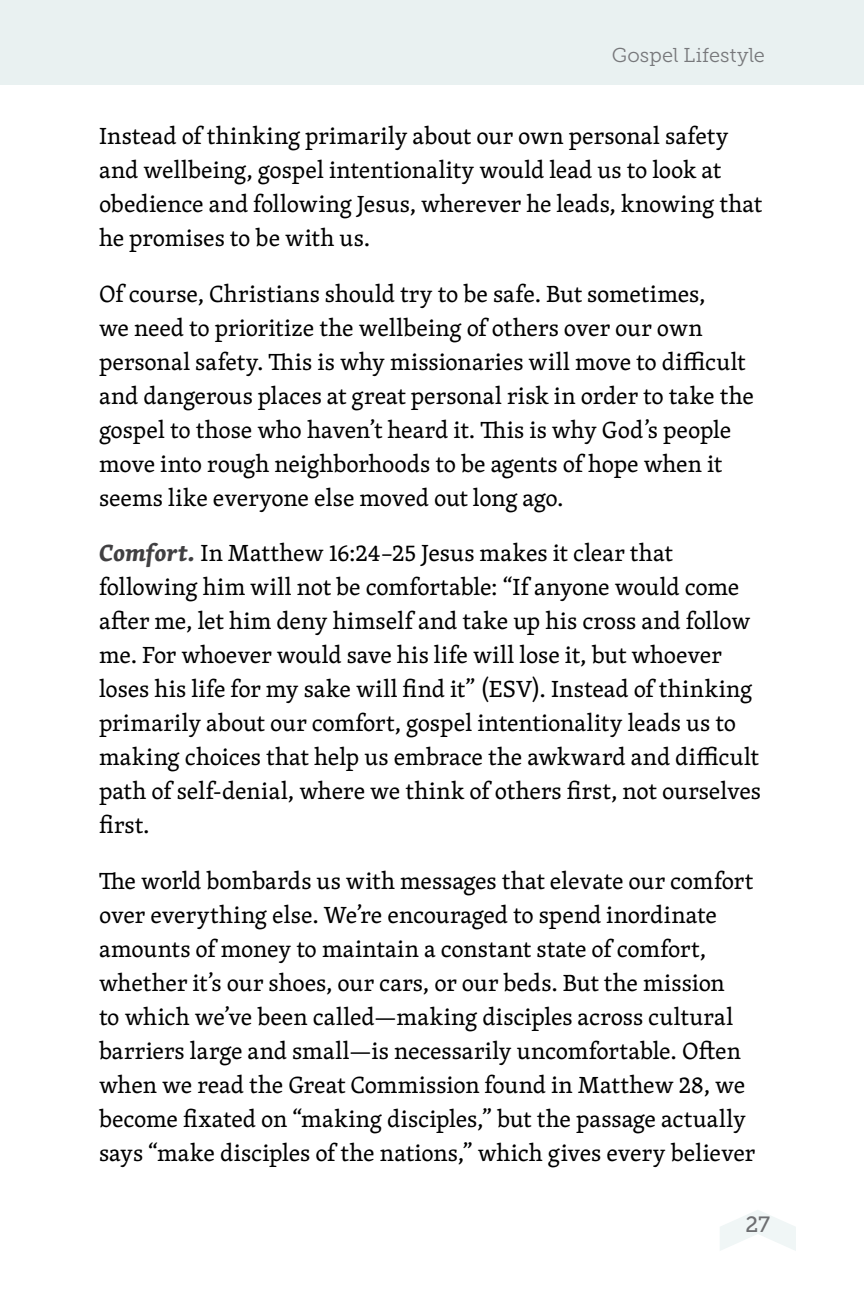
<style>
.page{position:relative;width:864px;height:1296px;background:#fff}
.page>*{position:absolute;margin:0;border:0;box-sizing:border-box;transform-origin:0 0}
.t1{font:24px/34px "Skolar Latin";color:#000}
.t2{font:22px "Museo Slab 500";color:#6d6e71}
.t3{font:20px "Museo Slab 300";letter-spacing:.005em;color:#77787b}
.s1{font-weight:700;font-style:italic;color:#414042}
</style>
<div class="page">
<div style="left:0;top:0;width:864px;height:85px;background:#e9f1f1"></div>
<svg style="left:720px;top:1210px;width:76px;height:41px"></svg>
<p class="t3" style="left:612px;top:44px;width:155px">Gospel Lifestyle</p>
<p class="t1" style="left:99px;top:118px;width:665px">Instead of thinking primarily about our own personal safety and wellbeing, gospel intentionality would lead us to look at obedience and following Jesus, wherever he leads, knowing that he promises to be with us.</p>
<p class="t1" style="left:99px;top:276px;width:657px">Of course, Christians should try to be safe. But sometimes,<br>we need to prioritize the wellbeing of others over our own personal safety. This is why missionaries will move to difficult and dangerous places at great personal risk in order to take the gospel to those who haven’t heard it. This is why God’s people move into rough neighborhoods to be agents of hope when it seems like everyone else moved out long ago.</p>
<p class="t1" style="left:99px;top:536px;width:664px"><span class="s1">Comfort.</span> In Matthew 16:24–25 Jesus makes it clear that following him will not be comfortable: “If anyone would come after me, let him deny himself and take up his cross and follow me. For whoever would save his life will lose it, but whoever loses his life for my sake will find it” (ESV). Instead of thinking primarily about our comfort, gospel intentionality leads us to making choices that help us embrace the awkward and difficult path of self-denial, where we think of others first, not ourselves first.</p>
<p class="t1" style="left:99px;top:863px;width:658px">The world bombards us with messages that elevate our comfort over everything else. We’re encouraged to spend inordinate amounts of money to maintain a constant state of comfort, whether it’s our shoes, our cars, or our beds. But the mission<br>to which we’ve been called—making disciples across cultural barriers large and small—is necessarily uncomfortable. Often when we read the Great Commission found in Matthew 28, we become fixated on “making disciples,” but the passage actually says “make disciples of the nations,” which gives every believer</p>
<p class="t2" style="left:746px;top:1212px;width:26px">27</p>
</div>
